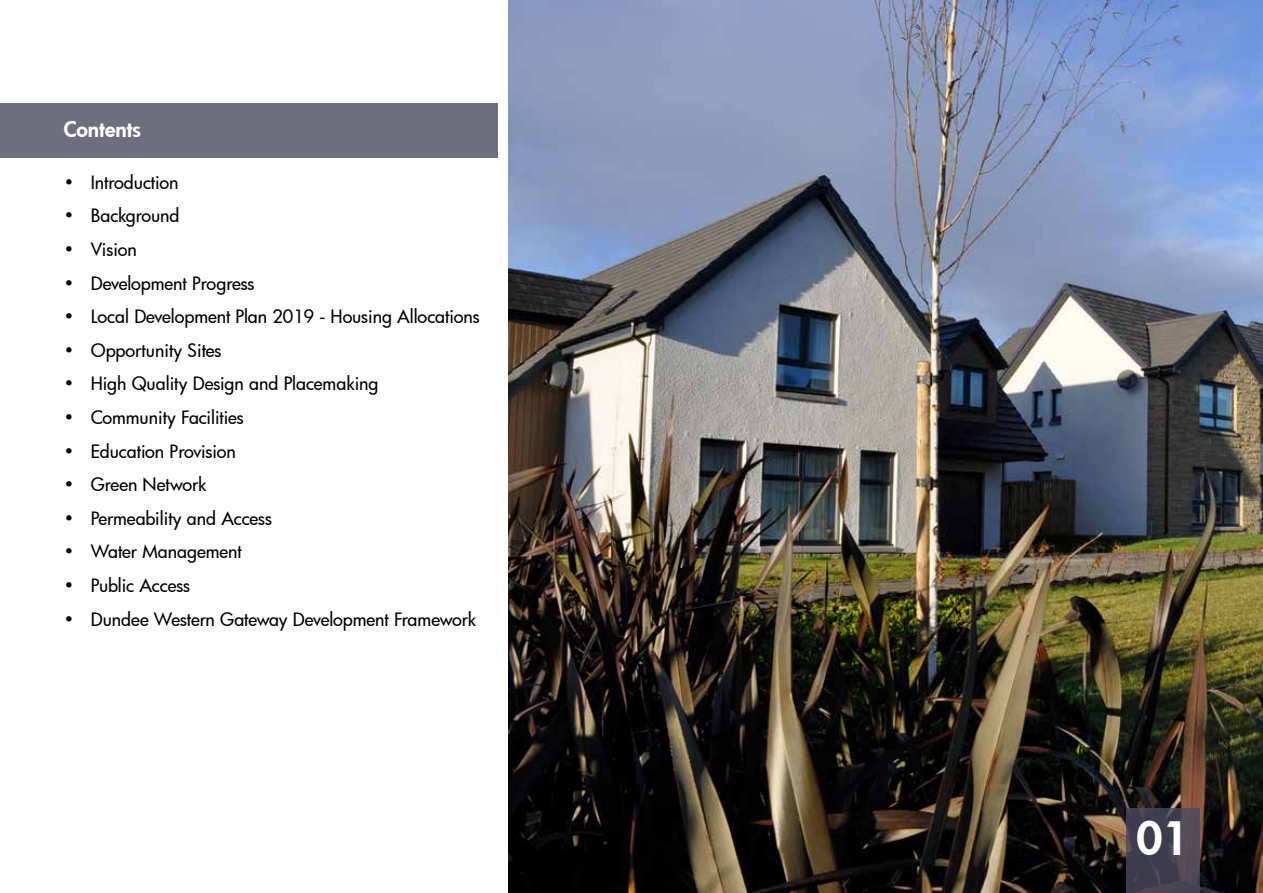
<style>
.page{position:relative;width:1263px;height:893px;background:#fff}
.page>*{position:absolute;margin:0;border:0;box-sizing:border-box;transform-origin:0 0}
.t1{font:800 45px "Futura";color:#fff}
.t2{font:800 21px "Futura";color:#fff}
.t3{font:500 18px "Futura";letter-spacing:-.005em;color:#000}
</style>
<div class="page">
<div style="left:0;top:103px;width:498px;height:54px;background:#6e6e7e"></div>
<img style="left:508px;top:0;width:755px;height:893px">
<svg style="left:1126px;top:808px;width:73px;height:85px;background:#444150"></svg>
<p class="t2" style="left:64px;top:115px;width:79px">Contents</p>
<p class="t3" style="left:64px;top:170px;width:116px">• Introduction</p>
<p class="t3" style="left:64px;top:204px;width:117px">• Background</p>
<p class="t3" style="left:64px;top:237px;width:74px">• Vision</p>
<p class="t3" style="left:64px;top:271px;width:192px">• Development Progress</p>
<p class="t3" style="left:64px;top:304px;width:417px">• Local Development Plan 2019 - Housing Allocations</p>
<p class="t3" style="left:64px;top:338px;width:159px">• Opportunity Sites</p>
<p class="t3" style="left:64px;top:372px;width:316px">• High Quality Design and Placemaking</p>
<p class="t3" style="left:64px;top:405px;width:182px">• Community Facilities</p>
<p class="t3" style="left:64px;top:439px;width:174px">• Education Provision</p>
<p class="t3" style="left:64px;top:472px;width:144px">• Green Network</p>
<p class="t3" style="left:64px;top:506px;width:210px">• Permeability and Access</p>
<p class="t3" style="left:64px;top:540px;width:179px">• Water Management</p>
<p class="t3" style="left:64px;top:573px;width:128px">• Public Access</p>
<p class="t3" style="left:64px;top:607px;width:414px">• Dundee Western Gateway Development Framework</p>
<p class="t1" style="left:1136px;top:808px;width:54px">01</p>
</div>
